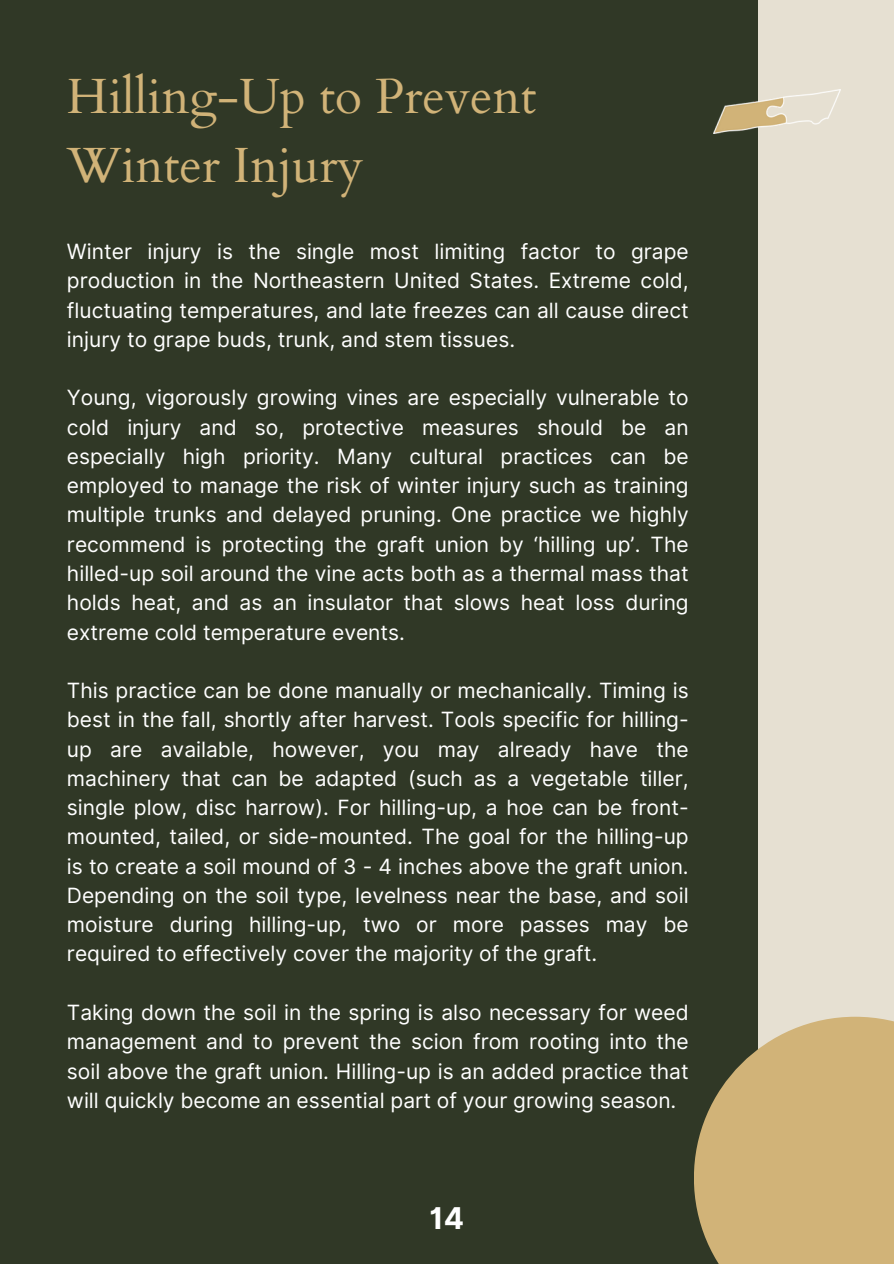
<style>
.page{position:relative;width:894px;height:1264px;background:#fff}
.page>*{position:absolute;margin:0;border:0;box-sizing:border-box;transform-origin:0 0}
.t1{font:49.5px/68.7px "Cardo";color:#d1b378}
.t2{font:700 30px "Inter";color:#fff}
.t3{font:21px/29.2px "Inter";color:#fff;text-align:justify}
</style>
<div class="page">
<div style="left:0;top:0;width:893px;height:1263px;background:#303826"></div>
<div style="left:757px;top:0;width:136px;height:1263px;background:#e6e0d2"></div>
<div style="left:693px;top:1016px;width:200px;height:247px;background:#d1b378"></div>
<img style="left:713px;top:89px;width:127px;height:44px">
<h1 class="t1" style="left:67px;top:64px;width:470px">Hilling-Up to Prevent<br>Winter Injury</h1>
<p class="t3" style="left:67px;top:237px;width:623px">Winter injury is the single most limiting factor to grape production in the Northeastern United States. Extreme cold, fluctuating temperatures, and late freezes can all cause direct injury to grape buds, trunk, and stem tissues.</p>
<p class="t3" style="left:67px;top:383px;width:623px">Young, vigorously growing vines are especially vulnerable to cold injury and so, protective measures should be an especially high priority. Many cultural practices can be employed to manage the risk of winter injury such as training multiple trunks and delayed pruning. One practice we highly recommend is protecting the graft union by ‘hilling up’. The hilled-up soil around the vine acts both as a thermal mass that holds heat, and as an insulator that slows heat loss during extreme cold temperature events.</p>
<p class="t3" style="left:67px;top:675px;width:623px">This practice can be done manually or mechanically. Timing is best in the fall, shortly after harvest. Tools specific for hilling&shy;up are available, however, you may already have the machinery that can be adapted (such as a vegetable tiller, single plow, disc harrow). For hilling-up, a hoe can be front&shy;mounted, tailed, or side-mounted. The goal for the hilling-up is to create a soil mound of 3 - 4 inches above the graft union.<br>Depending on the soil type, levelness near the base, and soil moisture during hilling-up, two or more passes may be required to effectively cover the majority of the graft.</p>
<p class="t3" style="left:67px;top:997px;width:623px">Taking down the soil in the spring is also necessary for weed management and to prevent the scion from rooting into the soil above the graft union. Hilling-up is an added practice that will quickly become an essential part of your growing season.</p>
<p class="t2" style="left:429px;top:1199px;width:36px">14</p>
</div>
